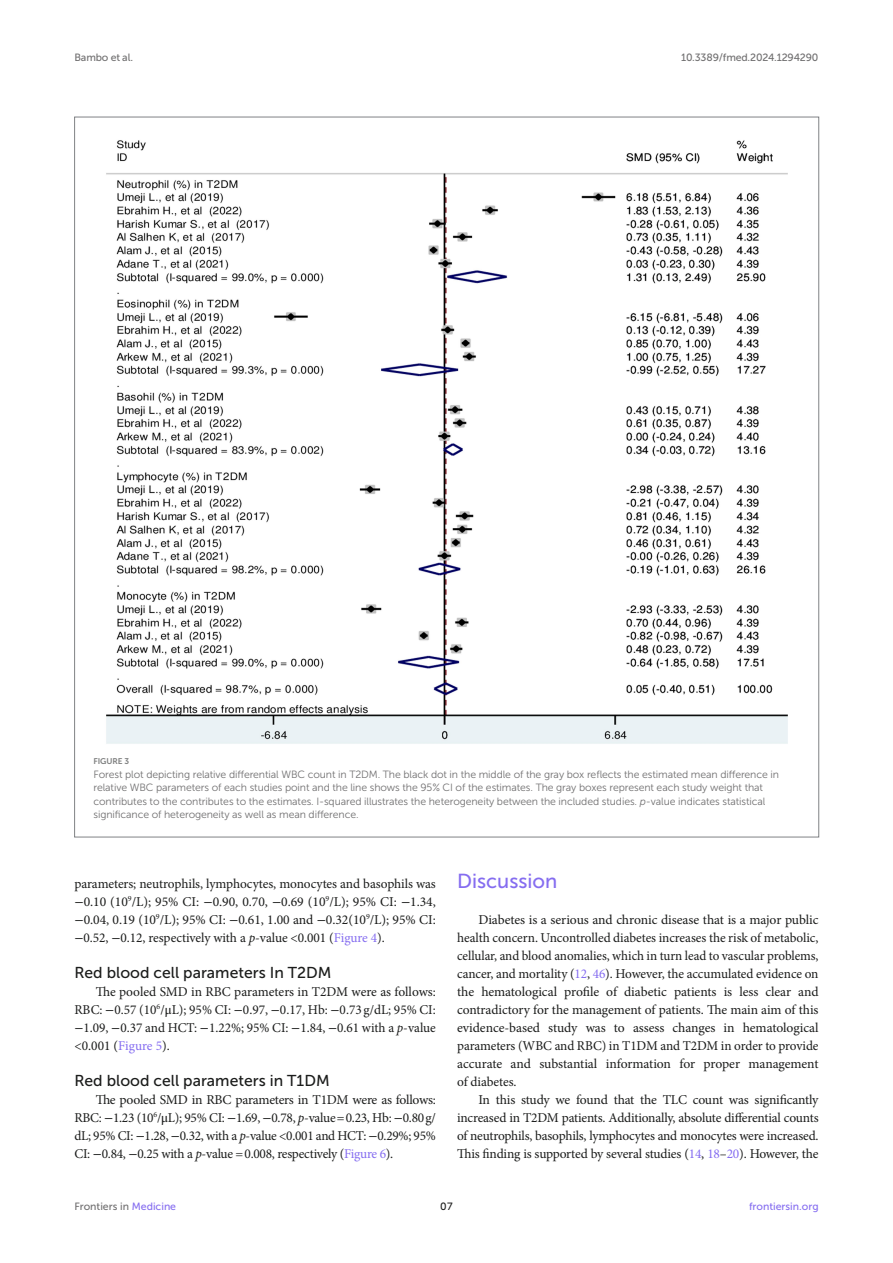
<style>
.page{position:relative;width:893px;height:1263px;background:#fff}
.page>*{position:absolute;margin:0;border:0;box-sizing:border-box;transform-origin:0 0}
.HEAD_1{font:20.25px "Museo Sans 500";color:#856df0}
.HEAD_3{font:15.75px "Museo Sans 500";color:#1b1c1b}
.TEXT_FLUSH{font:13.5px/18px "Minion Pro";letter-spacing:-.005em;color:#1b1c1b;text-align:justify}
.TEXT{font:13.5px/18px "Minion Pro";letter-spacing:-.015em;color:#1b1c1b;text-align:justify}
.FIG_LEG{font:10.5px/13.5px "Museo Sans 300";letter-spacing:-.01em;color:#706f70}
.t1{font:10.5px "Museo Sans 500";letter-spacing:-.015em;color:#706f70}
.t2{font:10.5px "Museo Sans 500";color:#856df0}
.t3{font:10.5px "Museo Sans 500";color:#1b1c1b}
.FIG_HD{font:8.25px "Museo Sans 700";letter-spacing:-.01em;color:#7e7f7f}
.s1{font-style:italic}
.s2{font-family:"STIX General"}
.s3{color:#856df0}
</style>
<div class="page">
<img style="left:106px;top:140px;width:682px;height:604px">
<p class="t1" style="left:74px;top:51px;width:60px">Bambo et al.</p>
<p class="t1" style="left:681px;top:51px;width:139px">10.3389/fmed.2024.1294290</p>
<p class="FIG_HD" style="left:94px;top:757px;width:37px">FIGURE 3</p>
<p class="FIG_LEG" style="left:94px;top:767px;width:687px">Forest plot depicting relative differential WBC count in T2DM. The black dot in the middle of the gray box reflects the estimated mean difference in relative WBC parameters of each studies point and the line shows the 95% CI of the estimates. The gray boxes represent each study weight that contributes to the contributes to the estimates. I-squared illustrates the heterogeneity between the included studies. <span class="s1">p</span>-value indicates statistical significance of heterogeneity as well as mean difference.</p>
<p class="TEXT_FLUSH" style="left:74px;top:875px;width:363px">parameters; neutrophils, lymphocytes, monocytes and basophils was <span class="s2">−</span>0.10 (10<sup>9</sup>/L); 95% CI: <span class="s2">−</span>0.90, 0.70, <span class="s2">−</span>0.69 (10<sup>9</sup>/L); 95% CI: <span class="s2">−</span>1.34, <span class="s2">−</span>0.04, 0.19 (10<sup>9</sup>/L); 95% CI: <span class="s2">−</span>0.61, 1.00 and <span class="s2">−</span>0.32(10<sup>9</sup>/L); 95% CI: <span class="s2">−</span>0.52, <span class="s2">−</span>0.12, respectively with a <span class="s1">p</span>-value &lt;0.001 (<span class="s3">Figure 4</span>).</p>
<p class="HEAD_3" style="left:74px;top:964px;width:259px">Red blood cell parameters In T2DM</p>
<p class="TEXT_FLUSH" style="left:74px;top:983px;width:363px;text-indent:21px">The pooled SMD in RBC parameters in T2DM were as follows:<br>RBC: <span class="s2">−</span>0.57 (10<sup>6</sup>/<span class="s2">μ</span>L); 95% CI: <span class="s2">−</span>0.97, <span class="s2">−</span>0.17, Hb: <span class="s2">−</span>0.73 g/dL; 95% CI: <span class="s2">−</span>1.09, <span class="s2">−</span>0.37 and HCT: <span class="s2">−</span>1.22%; 95% CI: <span class="s2">−</span>1.84, <span class="s2">−</span>0.61 with a <span class="s1">p</span>-value &lt;0.001 (<span class="s3">Figure 5</span>).</p>
<p class="HEAD_3" style="left:74px;top:1072px;width:257px">Red blood cell parameters in T1DM</p>
<p class="TEXT_FLUSH" style="left:74px;top:1091px;width:363px;text-indent:21px">The pooled SMD in RBC parameters in T1DM were as follows:<br>RBC: <span class="s2">−</span>1.23 (10<sup>6</sup>/<span class="s2">μ</span>L); 95% CI: <span class="s2">−</span>1.69, <span class="s2">−</span>0.78, <span class="s1">p</span>-value=0.23, Hb: <span class="s2">−</span>0.80g/ dL; 95% CI: <span class="s2">−</span>1.28, <span class="s2">−</span>0.32, with a <span class="s1">p</span>-value &lt;0.001 and HCT: <span class="s2">−</span>0.29%; 95% CI: <span class="s2">−</span>0.84, <span class="s2">−</span>0.25 with a <span class="s1">p</span>-value =0.008, respectively (<span class="s3">Figure 6</span>).</p>
<p class="HEAD_1" style="left:457px;top:870px;width:102px">Discussion</p>
<p class="TEXT_FLUSH" style="left:457px;top:911px;width:363px;text-indent:21px">Diabetes is a serious and chronic disease that is a major public health concern. Uncontrolled diabetes increases the risk of metabolic, cellular, and blood anomalies, which in turn lead to vascular problems, cancer, and mortality (<span class="s3">12</span>, <span class="s3">46</span>). However, the accumulated evidence on the hematological profile of diabetic patients is less clear and contradictory for the management of patients. The main aim of this evidence-based study was to assess changes in hematological parameters (WBC and RBC) in T1DM and T2DM in order to provide accurate and substantial information for proper management of diabetes.</p>
<p class="TEXT" style="left:457px;top:1091px;width:363px;text-indent:21px">In this study we found that the TLC count was significantly increased in T2DM patients. Additionally, absolute differential counts of neutrophils, basophils, lymphocytes and monocytes were increased.<br>This finding is supported by several studies (<span class="s3">14</span>, <span class="s3">18</span>–<span class="s3">20</span>). However, the</p>
<p class="t1" style="left:74px;top:1200px;width:103px">Frontiers in <span class="s3">Medicine</span></p>
<p class="t3" style="left:440px;top:1200px;width:14px">07</p>
<p class="t2" style="left:749px;top:1200px;width:71px">frontiersin.org</p>
</div>
